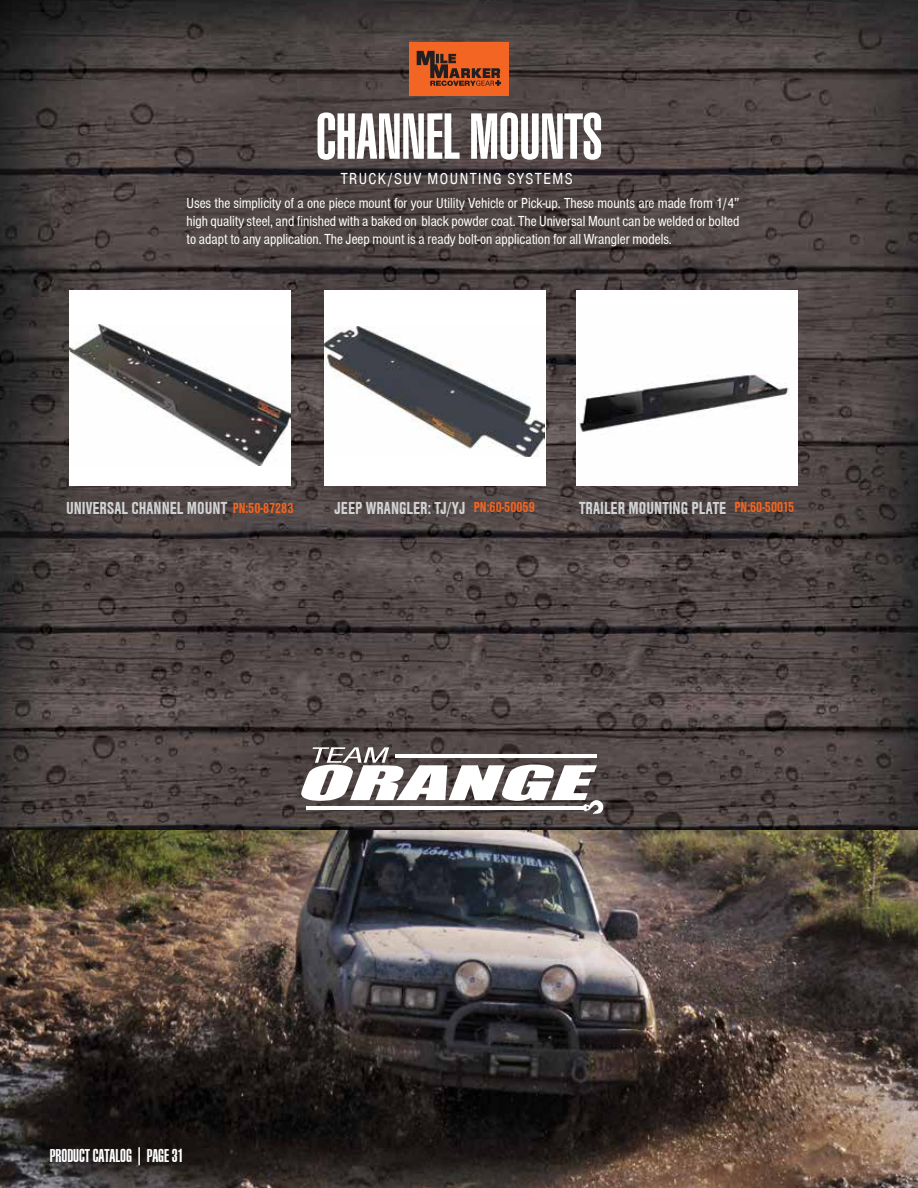
<style>
.page{position:relative;width:918px;height:1188px;background:#fff}
.page>*{position:absolute;margin:0;border:0;box-sizing:border-box;transform-origin:0 0}
.t1{font:900 extra-condensed 63px "Swiss 911 BT";color:#fff}
.t2{font:700 condensed 18px "Nimbus San T";color:#d1d3d4}
.t3{font:900 extra-condensed 18px "Swiss 911 BT";color:#fff}
.t4{font:condensed 16.5px "Nimbus San T";letter-spacing:.09em;color:#fff}
.t5{font:condensed 15px/18px "Nimbus San T";color:#fff;text-align:justify}
.s1{font-size:15px;color:#f26522}
</style>
<div class="page">
<img style="left:0;top:0;width:918px;height:1188px">
<div style="left:69px;top:290px;width:221px;height:196px;background:#fff"></div>
<img style="left:69px;top:324px;width:221px;height:142px">
<div style="left:324px;top:290px;width:221px;height:196px;background:#fff"></div>
<img style="left:324px;top:327px;width:220px;height:129px">
<div style="left:576px;top:290px;width:221px;height:196px;background:#fff"></div>
<img style="left:577px;top:374px;width:213px;height:58px">
<img style="left:0;top:831px;width:917px;height:357px">
<svg style="left:301px;top:747px;width:302px;height:67px"></svg>
<hr style="left:395px;top:755px;width:201px;height:3px;background:#fff">
<hr style="left:306px;top:806px;width:280px;height:3px;background:#fff">
<div style="left:409px;top:42px;width:100px;height:54px;background:#f26522"></div>
<svg style="left:417px;top:51px;width:84px;height:35px"></svg>
<h1 class="t1" style="left:316px;top:102px;width:287px">CHANNEL MOUNTS</h1>
<p class="t4" style="left:341px;top:170px;width:12px">Truck</p>
<p class="t4" style="left:388px;top:170px;width:57px">/SUV Mounting</p>
<p class="t4" style="left:508px;top:170px;width:29px">Systems</p>
<p class="t5" style="left:187px;top:195px;width:554px">Uses the simplicity of a one piece mount for your Utility Vehicle or Pick-up. These mounts are made from 1/4” high quality steel, and finished with a baked on black powder coat. The Universal Mount can be welded or bolted to adapt to any application. The Jeep mount is a ready bolt-on application for all Wrangler models.</p>
<p class="t2" style="left:66px;top:498px;width:229px">UNIVERSAL CHANNEL MOUNT <span class="s1">PN:50-87283</span></p>
<p class="t2" style="left:335px;top:498px;width:202px">JEEP WRANGLER: TJ/YJ <span class="s1">PN:60-50059</span></p>
<p class="t2" style="left:579px;top:498px;width:217px">TRAILER MOUNTING PLATE <span class="s1">PN:60-50015</span></p>
<p class="t3" style="left:50px;top:1146px;width:135px">PRODUCT CATALOG | PAGE 31</p>
</div>
